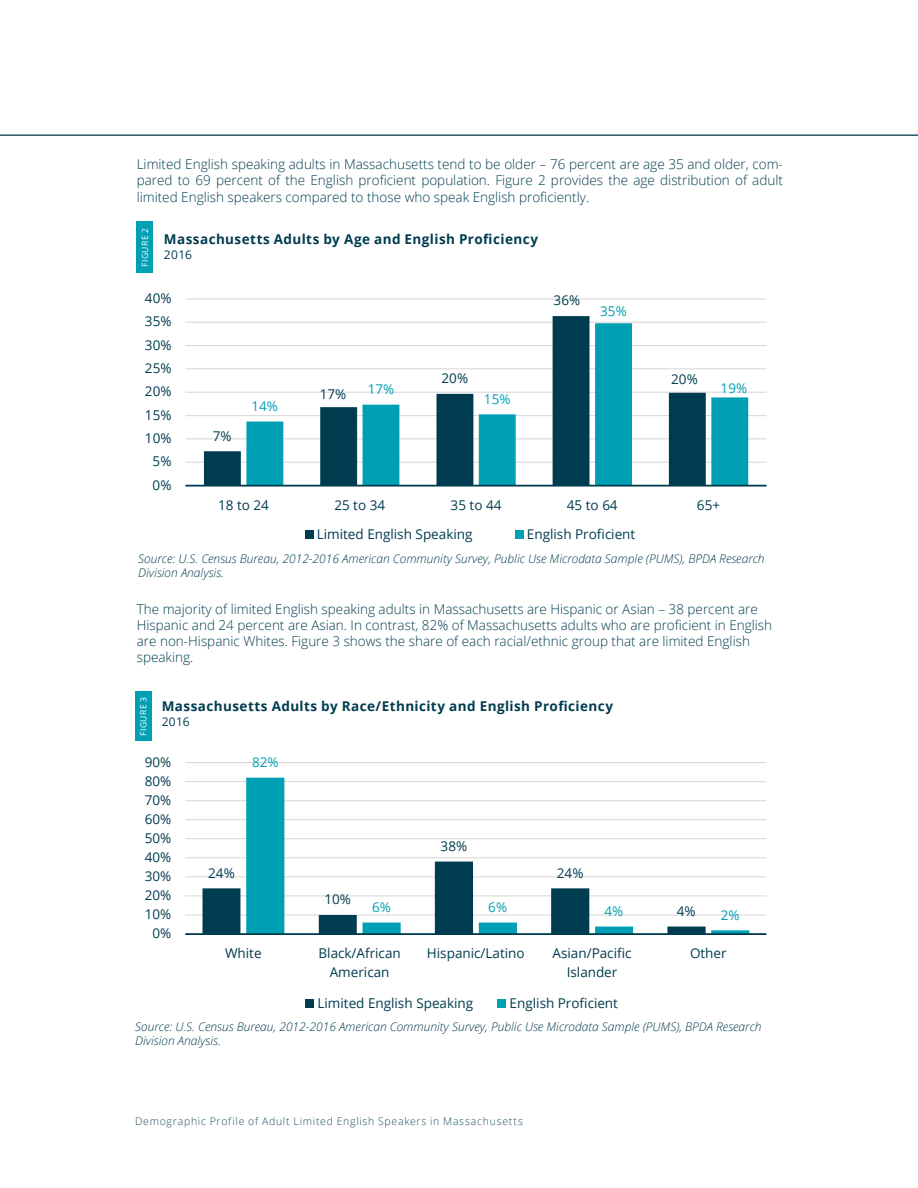
<style>
.page{position:relative;width:918px;height:1188px;background:#fff}
.page>*{position:absolute;margin:0;border:0;box-sizing:border-box;transform-origin:0 0}
.t1{font:300 13.5px/16.2px "Open Sans";color:#003c50;text-align:justify}
.t2{font:13.5px/18.5px "Open Sans";color:#003c50;text-align:center}
.t3{font:700 13.5px "Open Sans";letter-spacing:.03em;color:#003c50}
.t4{font:13.5px "Open Sans";color:#00a0b4}
.t5{font:italic 300 12px/14.4px "Open Sans";color:#003c50}
.t6{font:12px "Open Sans";letter-spacing:.025em;color:#003c50}
.t7{font:300 10.5px "Open Sans";letter-spacing:.07em;color:#1a5061}
.t8{font:8.55px "Open Sans";letter-spacing:.05em;color:#fff}
</style>
<div class="page">
<hr style="left:0;top:135px;width:918px;height:1px;background:#1a5061">
<div style="left:135px;top:692px;width:16px;height:49px;background:#00a0b4"></div>
<div style="left:137px;top:222px;width:16px;height:51px;background:#00a0b4"></div>
<hr style="left:185px;top:462px;width:582px;height:1px;background:#d9d9d9">
<hr style="left:185px;top:438px;width:582px;height:1px;background:#d9d9d9">
<hr style="left:185px;top:415px;width:582px;height:1px;background:#d9d9d9">
<hr style="left:185px;top:392px;width:582px;height:1px;background:#d9d9d9">
<hr style="left:185px;top:368px;width:582px;height:1px;background:#d9d9d9">
<hr style="left:185px;top:345px;width:582px;height:1px;background:#d9d9d9">
<hr style="left:185px;top:322px;width:582px;height:1px;background:#d9d9d9">
<hr style="left:185px;top:298px;width:582px;height:2px;background:#d9d9d9">
<svg style="left:204px;top:316px;width:502px;height:169px"></svg>
<svg style="left:246px;top:323px;width:502px;height:162px"></svg>
<hr style="left:185px;top:485px;width:582px;height:2px;background:#003c50">
<div style="left:305px;top:531px;width:8px;height:8px;background:#003c50"></div>
<div style="left:515px;top:531px;width:8px;height:8px;background:#00a0b4"></div>
<hr style="left:185px;top:914px;width:581px;height:2px;background:#d9d9d9">
<hr style="left:185px;top:895px;width:581px;height:1px;background:#d9d9d9">
<hr style="left:185px;top:876px;width:581px;height:1px;background:#d9d9d9">
<hr style="left:185px;top:857px;width:581px;height:1px;background:#d9d9d9">
<hr style="left:185px;top:838px;width:581px;height:1px;background:#d9d9d9">
<hr style="left:185px;top:819px;width:581px;height:1px;background:#d9d9d9">
<hr style="left:185px;top:800px;width:581px;height:1px;background:#d9d9d9">
<hr style="left:185px;top:781px;width:581px;height:1px;background:#d9d9d9">
<hr style="left:185px;top:762px;width:581px;height:1px;background:#d9d9d9">
<svg style="left:202px;top:876px;width:44px;height:57px"></svg>
<svg style="left:246px;top:778px;width:503px;height:155px"></svg>
<hr style="left:185px;top:933px;width:581px;height:2px;background:#003c50">
<div style="left:306px;top:1000px;width:8px;height:8px;background:#003c50"></div>
<div style="left:498px;top:1000px;width:8px;height:8px;background:#00a0b4"></div>
<p class="t1" style="left:137px;top:156px;width:648px">Limited English speaking adults in Massachusetts tend to be older – 76 percent are age 35 and older, com&shy;pared to 69 percent of the English proficient population. Figure 2 provides the age distribution of adult limited English speakers compared to those who speak English proficiently.</p>
<p class="t8" style="left:139px;top:267px;width:41px;rotate:-90deg">FIGURE 2</p>
<p class="t3" style="left:164px;top:230px;width:376px">Massachusetts Adults by Age and English Proficiency</p>
<p class="t6" style="left:164px;top:247px;width:30px">2016</p>
<p class="t2" style="left:145px;top:288px;width:28px">40%</p>
<p class="t2" style="left:145px;top:312px;width:28px">35%</p>
<p class="t2" style="left:145px;top:335px;width:28px">30%</p>
<p class="t2" style="left:145px;top:358px;width:28px">25%</p>
<p class="t2" style="left:145px;top:382px;width:28px">20%</p>
<p class="t2" style="left:145px;top:405px;width:28px">15%</p>
<p class="t2" style="left:145px;top:428px;width:28px">10%</p>
<p class="t2" style="left:153px;top:452px;width:20px">5%</p>
<p class="t2" style="left:153px;top:475px;width:20px">0%</p>
<p class="t2" style="left:213px;top:426px;width:20px">7%</p>
<p class="t4" style="left:252px;top:397px;width:28px">14%</p>
<p class="t2" style="left:320px;top:385px;width:28px">17%</p>
<p class="t4" style="left:368px;top:380px;width:28px">17%</p>
<p class="t2" style="left:442px;top:369px;width:28px">20%</p>
<p class="t4" style="left:484px;top:390px;width:28px">15%</p>
<p class="t2" style="left:554px;top:291px;width:28px">36%</p>
<p class="t4" style="left:600px;top:301px;width:28px">35%</p>
<p class="t2" style="left:671px;top:369px;width:28px">20%</p>
<p class="t4" style="left:721px;top:379px;width:28px">19%</p>
<p class="t2" style="left:218px;top:495px;width:52px">18 to 24</p>
<p class="t2" style="left:334px;top:495px;width:52px">25 to 34</p>
<p class="t2" style="left:451px;top:495px;width:52px">35 to 44</p>
<p class="t2" style="left:567px;top:495px;width:52px">45 to 64</p>
<p class="t2" style="left:697px;top:495px;width:25px">65+</p>
<p class="t2" style="left:317px;top:524px;width:157px">Limited English Speaking</p>
<p class="t2" style="left:527px;top:524px;width:110px">English Proficient</p>
<p class="t5" style="left:138px;top:551px;width:628px">Source: U.S. Census Bureau, 2012-2016 American Community Survey, Public Use Microdata Sample (PUMS), BPDA Research<br>Division Analysis.</p>
<p class="t1" style="left:137px;top:600px;width:637px;text-align:left">The majority of limited English speaking adults in Massachusetts are Hispanic or Asian – 38 percent are Hispanic and 24 percent are Asian. In contrast, 82% of Massachusetts adults who are proficient in English are non-Hispanic Whites. Figure 3 shows the share of each racial/ethnic group that are limited English speaking.</p>
<p class="t8" style="left:138px;top:736px;width:41px;rotate:-90deg">FIGURE 3</p>
<p class="t3" style="left:162px;top:697px;width:453px">Massachusetts Adults by Race/Ethnicity and English Proficiency</p>
<p class="t6" style="left:162px;top:714px;width:30px">2016</p>
<p class="t2" style="left:145px;top:752px;width:28px">90%</p>
<p class="t2" style="left:145px;top:771px;width:28px">80%</p>
<p class="t2" style="left:145px;top:790px;width:28px">70%</p>
<p class="t2" style="left:145px;top:809px;width:28px">60%</p>
<p class="t2" style="left:145px;top:828px;width:28px">50%</p>
<p class="t2" style="left:145px;top:847px;width:28px">40%</p>
<p class="t2" style="left:145px;top:866px;width:28px">30%</p>
<p class="t2" style="left:145px;top:885px;width:28px">20%</p>
<p class="t2" style="left:145px;top:905px;width:28px">10%</p>
<p class="t2" style="left:152px;top:924px;width:20px">0%</p>
<p class="t4" style="left:252px;top:753px;width:28px">82%</p>
<p class="t2" style="left:208px;top:863px;width:28px">24%</p>
<p class="t2" style="left:324px;top:890px;width:28px">10%</p>
<p class="t2" style="left:441px;top:836px;width:28px">38%</p>
<p class="t2" style="left:557px;top:863px;width:28px">24%</p>
<p class="t4" style="left:372px;top:898px;width:20px">6%</p>
<p class="t4" style="left:488px;top:898px;width:20px">6%</p>
<p class="t4" style="left:605px;top:902px;width:20px">4%</p>
<p class="t4" style="left:721px;top:905px;width:20px">2%</p>
<p class="t2" style="left:677px;top:901px;width:20px">4%</p>
<p class="t2" style="left:225px;top:944px;width:38px">White</p>
<p class="t2" style="left:318px;top:944px;width:84px">Black/African<br>American</p>
<p class="t2" style="left:427px;top:944px;width:99px">Hispanic/Latino</p>
<p class="t2" style="left:553px;top:944px;width:80px">Asian/Pacific<br>Islander</p>
<p class="t2" style="left:690px;top:944px;width:38px">Other</p>
<p class="t2" style="left:318px;top:993px;width:157px">Limited English Speaking</p>
<p class="t2" style="left:510px;top:993px;width:110px">English Proficient</p>
<p class="t5" style="left:135px;top:1019px;width:628px">Source: U.S. Census Bureau, 2012-2016 American Community Survey, Public Use Microdata Sample (PUMS), BPDA Research<br>Division Analysis.</p>
<p class="t7" style="left:135px;top:1114px;width:390px">Demographic Profile of Adult Limited English Speakers in Massachusetts</p>
</div>
